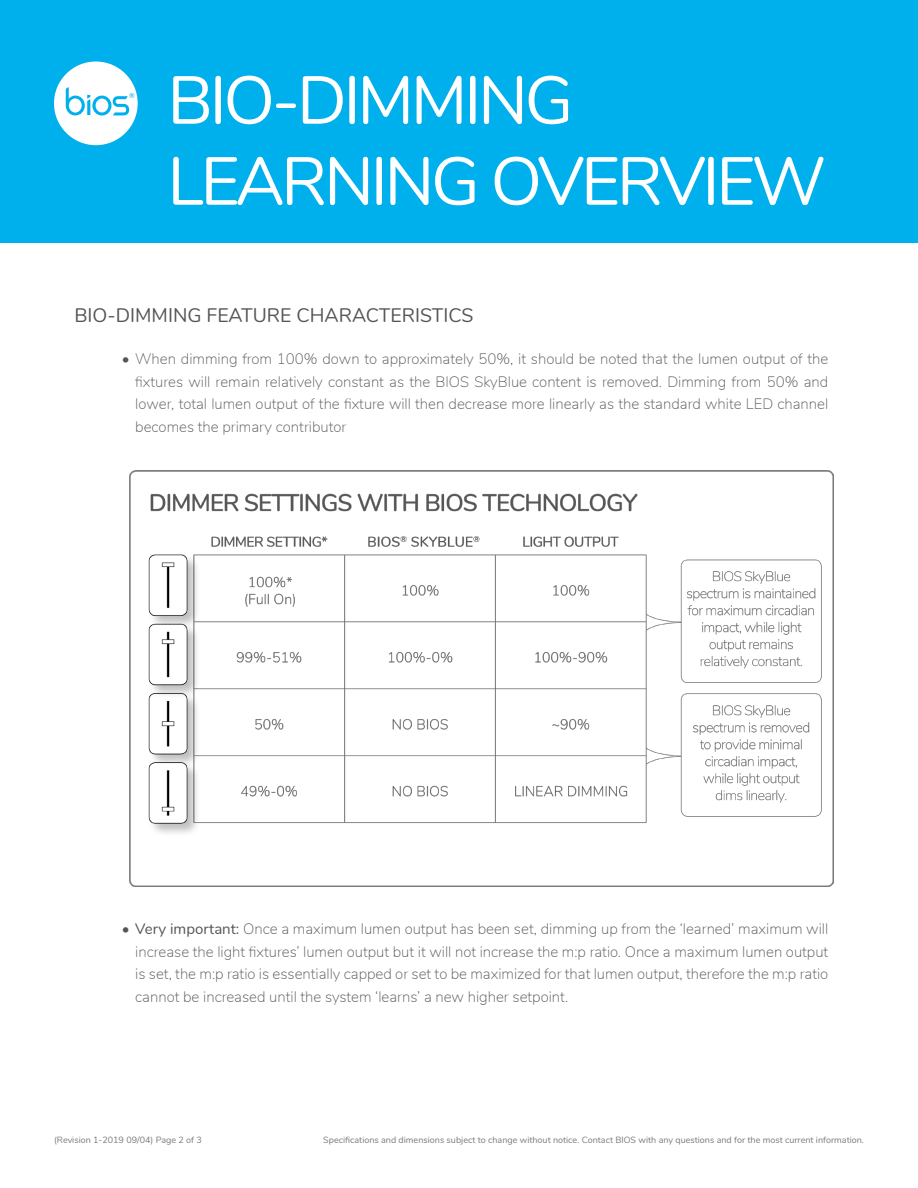
<style>
.page{position:relative;width:918px;height:1188px;background:#fff}
.page>*{position:absolute;margin:0;border:0;box-sizing:border-box;transform-origin:0 0}
.t1{font:67.5px/81px "Nunito";letter-spacing:-.05em;color:#fff}
.Body_Heads{font:19.5px "Nunito";color:#555}
.t2{font:200 15px/22.5px "Nunito";color:#555;text-align:justify}
.t3{font:9px "Nunito";color:#7a7a7a}
.t4{font:7.05px "Nunito";color:#13afe6}
.s1{font-weight:400}
</style>
<div class="page">
<div style="left:0;top:1px;width:918px;height:242px;background:#00b0ec"></div>
<img style="left:129px;top:470px;width:704px;height:417px">
<svg style="left:54px;top:62px;width:84px;height:83px"></svg>
<p class="t4" style="left:129px;top:91px;width:7px">®</p>
<h1 class="t1" style="left:167px;top:56px;width:660px">BIO-DIMMING<br>LEARNING OVERVIEW</h1>
<p class="Body_Heads" style="left:75px;top:301px;width:401px">BIO-DIMMING FEATURE CHARACTERISTICS</p>
<p class="t2" style="left:135px;top:347px;width:695px;text-indent:-14px">• When dimming from 100% down to approximately 50%, it should be noted that the lumen output of the fixtures will remain relatively constant as the BIOS SkyBlue content is removed. Dimming from 50% and lower, total lumen output of the fixture will then decrease more linearly as the standard white LED channel becomes the primary contributor</p>
<p class="t2" style="left:135px;top:917px;width:695px;text-indent:-14px"><span class="s1">• Very important:</span> Once a maximum lumen output has been set, dimming up from the ‘learned’ maximum will increase the light fixtures’ lumen output but it will not increase the m:p ratio. Once a maximum lumen output is set, the m:p ratio is essentially capped or set to be maximized for that lumen output, therefore the m:p ratio cannot be increased until the system ‘learns’ a new higher setpoint.</p>
<p class="t3" style="left:54px;top:1133px;width:149px">(Revision 1-2019 09/04) Page 2 of 3</p>
<p class="t3" style="left:323px;top:1133px;width:542px">Specifications and dimensions subject to change without notice. Contact BIOS with any questions and for the most current information.</p>
</div>
